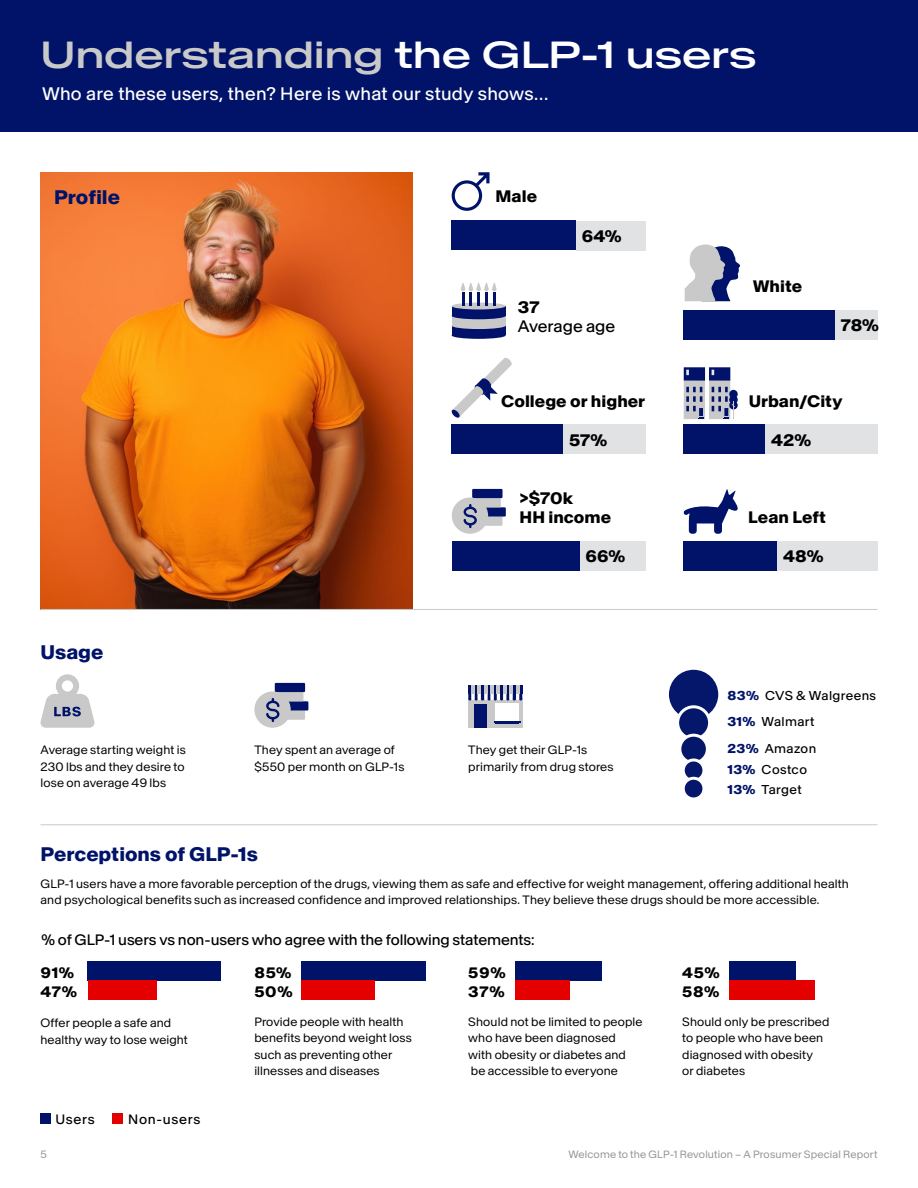
<style>
.page{position:relative;width:918px;height:1188px;background:#fff}
.page>*{position:absolute;margin:0;border:0;box-sizing:border-box;transform-origin:0 0}
.t1{font:500 37.5px "Baikal Exp";letter-spacing:-.005em;color:#c9c9c9}
.t2{font:700 19.5px "Baikal Normal";color:#001368}
.t3{font:18px "Baikal Normal";letter-spacing:.015em;color:#fff}
.t4{font:700 16.5px/19.5px "Baikal Normal";letter-spacing:.005em;color:#000}
.t5{font:16.5px "Baikal Normal";letter-spacing:-.005em;color:#000}
.t6{font:15px "Baikal Normal";letter-spacing:-.005em;color:#000}
.t7{font:700 15px/19.5px "Baikal Normal";letter-spacing:.045em;color:#000}
.t8{font:13.5px "Baikal Normal";letter-spacing:.05em;color:#000}
.t9{font:12.75px/25.8px "Baikal Normal";letter-spacing:.03em;color:#000}
.t10{font:12px/16.5px "Baikal";letter-spacing:.01em;color:#000}
.t11{font:10.5px "Baikal";letter-spacing:.015em;color:#939598}
.s1{color:#fff}
.s2{font-weight:700;color:#04176a}
.s3{font-weight:700;color:#001368}
</style>
<div class="page">
<img style="left:40px;top:172px;width:372px;height:437px">
<div style="left:0;top:0;width:918px;height:132px;background:#001368"></div>
<hr style="left:40px;top:609px;width:838px;height:1px;background:#c9c9c9">
<hr style="left:40px;top:824px;width:838px;height:1px;background:#c9c9c9">
<div style="left:88px;top:961px;width:133px;height:19px;background:#001368"></div>
<div style="left:88px;top:980px;width:69px;height:20px;background:#e50000"></div>
<div style="left:301px;top:961px;width:125px;height:19px;background:#001368"></div>
<div style="left:301px;top:980px;width:74px;height:20px;background:#e50000"></div>
<div style="left:515px;top:961px;width:87px;height:19px;background:#001368"></div>
<div style="left:515px;top:980px;width:55px;height:20px;background:#e50000"></div>
<div style="left:729px;top:961px;width:66px;height:19px;background:#001368"></div>
<div style="left:729px;top:980px;width:85px;height:20px;background:#e50000"></div>
<div style="left:112px;top:1114px;width:11px;height:10px;background:#e50000"></div>
<div style="left:41px;top:1114px;width:10px;height:10px;background:#001368"></div>
<div style="left:275px;top:711px;width:30px;height:9px;background:#c9c9c9"></div>
<div style="left:278px;top:701px;width:30px;height:10px;background:#001269"></div>
<div style="left:273px;top:692px;width:30px;height:9px;background:#c9c9c9"></div>
<div style="left:275px;top:683px;width:30px;height:9px;background:#001269"></div>
<div style="left:254px;top:691px;width:37px;height:37px;background:#c9c9c9;border-radius:50%"></div>
<svg style="left:266px;top:698px;width:13px;height:24px"></svg>
<div style="left:56px;top:674px;width:23px;height:24px;border:6px solid #c9c9c9;border-radius:50%"></div>
<svg style="left:40px;top:694px;width:55px;height:34px;background:#c1c3c9"></svg>
<div style="left:667px;top:668px;width:53px;height:53px;background:#04176a;border-radius:50%"></div>
<div style="left:666px;top:667px;width:55px;height:55px;border:3px solid #fff;border-radius:50%"></div>
<div style="left:678px;top:707px;width:32px;height:32px;background:#04176a;border-radius:50%"></div>
<div style="left:676px;top:705px;width:35px;height:35px;border:3px solid #fff;border-radius:50%"></div>
<div style="left:680px;top:735px;width:27px;height:28px;background:#04176a;border-radius:50%"></div>
<div style="left:678px;top:734px;width:31px;height:30px;border:3px solid #fff;border-radius:50%"></div>
<svg style="left:683px;top:760px;width:21px;height:21px"></svg>
<div style="left:682px;top:758px;width:23px;height:24px;border:3px solid #fff;border-radius:50%"></div>
<div style="left:683px;top:778px;width:21px;height:21px;background:#04176a;border-radius:50%"></div>
<div style="left:682px;top:777px;width:23px;height:23px;border:3px solid #fff;border-radius:50%"></div>
<div style="left:468px;top:698px;width:54px;height:30px;background:#c9c9c9"></div>
<hr style="left:494px;top:721px;width:26px;height:2px;background:#001269">
<svg style="left:468px;top:685px;width:54px;height:16px"></svg>
<div style="left:475px;top:704px;width:12px;height:24px;background:#001269"></div>
<div style="left:495px;top:703px;width:24px;height:18px;background:#fff"></div>
<div style="left:472px;top:517px;width:31px;height:9px;background:#c9c9c9"></div>
<div style="left:475px;top:507px;width:31px;height:10px;background:#001269"></div>
<div style="left:471px;top:498px;width:30px;height:9px;background:#c9c9c9"></div>
<div style="left:472px;top:489px;width:31px;height:9px;background:#001269"></div>
<div style="left:452px;top:497px;width:36px;height:37px;background:#c9c9c9;border-radius:50%"></div>
<svg style="left:464px;top:504px;width:13px;height:24px"></svg>
<svg style="left:683px;top:489px;width:55px;height:45px"></svg>
<div style="left:770px;top:541px;width:108px;height:30px;background:#e1e2e3"></div>
<div style="left:684px;top:541px;width:93px;height:30px;background:#001368"></div>
<div style="left:538px;top:541px;width:107px;height:30px;background:#e1e2e3"></div>
<div style="left:452px;top:541px;width:128px;height:30px;background:#001368"></div>
<div style="left:684px;top:380px;width:21px;height:39px;background:#c9c9c9"></div>
<div style="left:684px;top:367px;width:21px;height:14px;background:#001269"></div>
<svg style="left:686px;top:370px;width:3px;height:5px"></svg>
<svg style="left:686px;top:387px;width:18px;height:32px"></svg>
<svg style="left:709px;top:381px;width:21px;height:38px"></svg>
<div style="left:709px;top:367px;width:21px;height:14px;background:#001269"></div>
<svg style="left:712px;top:387px;width:26px;height:32px"></svg>
<div style="left:684px;top:424px;width:194px;height:30px;background:#e1e2e3"></div>
<div style="left:684px;top:424px;width:81px;height:30px;background:#001368"></div>
<div style="left:538px;top:424px;width:107px;height:30px;background:#e1e2e3"></div>
<div style="left:452px;top:424px;width:111px;height:30px;background:#001368"></div>
<svg style="left:451px;top:357px;width:61px;height:61px"></svg>
<div style="left:452px;top:326px;width:54px;height:9px;background:#001269"></div>
<svg style="left:452px;top:316px;width:54px;height:9px"></svg>
<svg style="left:452px;top:307px;width:54px;height:8px"></svg>
<div style="left:452px;top:332px;width:54px;height:7px;background:#001269;border-radius:50%"></div>
<div style="left:452px;top:303px;width:54px;height:6px;background:#c9c9c9;border-radius:50%"></div>
<div style="left:452px;top:322px;width:54px;height:7px;background:#c9c9c9;border-radius:50%"></div>
<div style="left:452px;top:312px;width:54px;height:7px;background:#001269;border-radius:50%"></div>
<svg style="left:461px;top:282px;width:34px;height:24px"></svg>
<svg style="left:492px;top:282px;width:5px;height:9px"></svg>
<div style="left:576px;top:221px;width:69px;height:30px;background:#e1e2e3"></div>
<svg style="left:452px;top:172px;width:38px;height:39px"></svg>
<div style="left:452px;top:220px;width:124px;height:30px;background:#001368"></div>
<svg style="left:685px;top:244px;width:55px;height:57px"></svg>
<div style="left:684px;top:310px;width:194px;height:30px;background:#e1e2e3"></div>
<div style="left:684px;top:310px;width:151px;height:30px;background:#001368"></div>
<h1 class="t1" style="left:40px;top:32px;width:717px">Understanding <span class="s1">the GLP-1 users</span></h1>
<h3 class="t3" style="left:42px;top:82px;width:508px">Who are these users, then? Here is what our study shows…</h3>
<h2 class="t2" style="left:54px;top:185px;width:67px">Profile</h2>
<h2 class="t2" style="left:40px;top:640px;width:64px">Usage</h2>
<p class="t10" style="left:40px;top:741px;width:147px;text-align:justify">Average starting weight is 230 lbs and they desire to lose on average 49 lbs</p>
<p class="t10" style="left:254px;top:741px;width:152px">They spent an average of $550 per month on GLP-1s</p>
<h3 class="t4" style="left:495px;top:186px;width:43px">Male</h3>
<h3 class="t4" style="left:582px;top:226px;width:41px">64%</h3>
<h3 class="t4" style="left:518px;top:297px;width:23px">37</h3>
<h3 class="t5" style="left:518px;top:316px;width:99px">Average age</h3>
<h3 class="t4" style="left:501px;top:391px;width:146px">College or higher</h3>
<h3 class="t4" style="left:569px;top:430px;width:40px">57%</h3>
<h3 class="t4" style="left:519px;top:488px;width:93px">&gt;$70k<br>HH income</h3>
<h3 class="t4" style="left:753px;top:276px;width:51px">White</h3>
<h3 class="t4" style="left:841px;top:315px;width:40px">78%</h3>
<h3 class="t4" style="left:749px;top:391px;width:95px">Urban/City</h3>
<h3 class="t4" style="left:771px;top:430px;width:42px">42%</h3>
<h3 class="t4" style="left:748px;top:507px;width:79px">Lean Left</h3>
<h3 class="t4" style="left:586px;top:546px;width:41px">66%</h3>
<h3 class="t4" style="left:783px;top:546px;width:42px">48%</h3>
<p class="t10" style="left:468px;top:741px;width:147px">They get their GLP-1s primarily from drug stores</p>
<p class="t9" style="left:727px;top:682px;width:150px"><span class="s2">83%</span> CVS &amp; Walgreens<br><span class="s3">31%</span> Walmart</p>
<p class="t9" style="left:727px;top:737px;width:90px;line-height:21.3px"><span class="s3">23%</span> Amazon<br><span class="s3">13%</span> Costco</p>
<p class="t9" style="left:727px;top:776px;width:76px"><span class="s3">13%</span> Target</p>
<h2 class="t2" style="left:40px;top:842px;width:219px">Perceptions of GLP-1s</h2>
<p class="t10" style="left:40px;top:875px;width:810px">GLP-1 users have a more favorable perception of the drugs, viewing them as safe and effective for weight management, offering additional health and psychological benefits such as increased confidence and improved relationships. They believe these drugs should be more accessible.</p>
<p class="t6" style="left:42px;top:930px;width:494px">% of GLP-1 users vs non-users who agree with the following statements:</p>
<p class="t7" style="left:40px;top:963px;width:38px">91%<br>47%</p>
<p class="t7" style="left:254px;top:963px;width:40px">85%<br>50%</p>
<p class="t7" style="left:468px;top:963px;width:39px">59%<br>37%</p>
<p class="t7" style="left:682px;top:963px;width:39px">45%<br>58%</p>
<p class="t10" style="left:40px;top:1014px;width:149px">Offer people a safe and healthy way to lose weight</p>
<p class="t10" style="left:254px;top:1013px;width:159px">Provide people with health benefits beyond weight loss such as preventing other illnesses and diseases</p>
<p class="t10" style="left:468px;top:1013px;width:176px">Should not be limited to people who have been diagnosed with obesity or diabetes and be accessible to everyone</p>
<p class="t10" style="left:682px;top:1013px;width:149px">Should only be prescribed to people who have been diagnosed with obesity<br>or diabetes</p>
<p class="t8" style="left:55px;top:1111px;width:41px">Users</p>
<p class="t8" style="left:128px;top:1111px;width:74px">Non-users</p>
<p class="t11" style="left:40px;top:1148px;width:8px">5</p>
<p class="t11" style="left:568px;top:1148px;width:311px">Welcome to the GLP-1 Revolution – A Prosumer Special Report</p>
</div>
